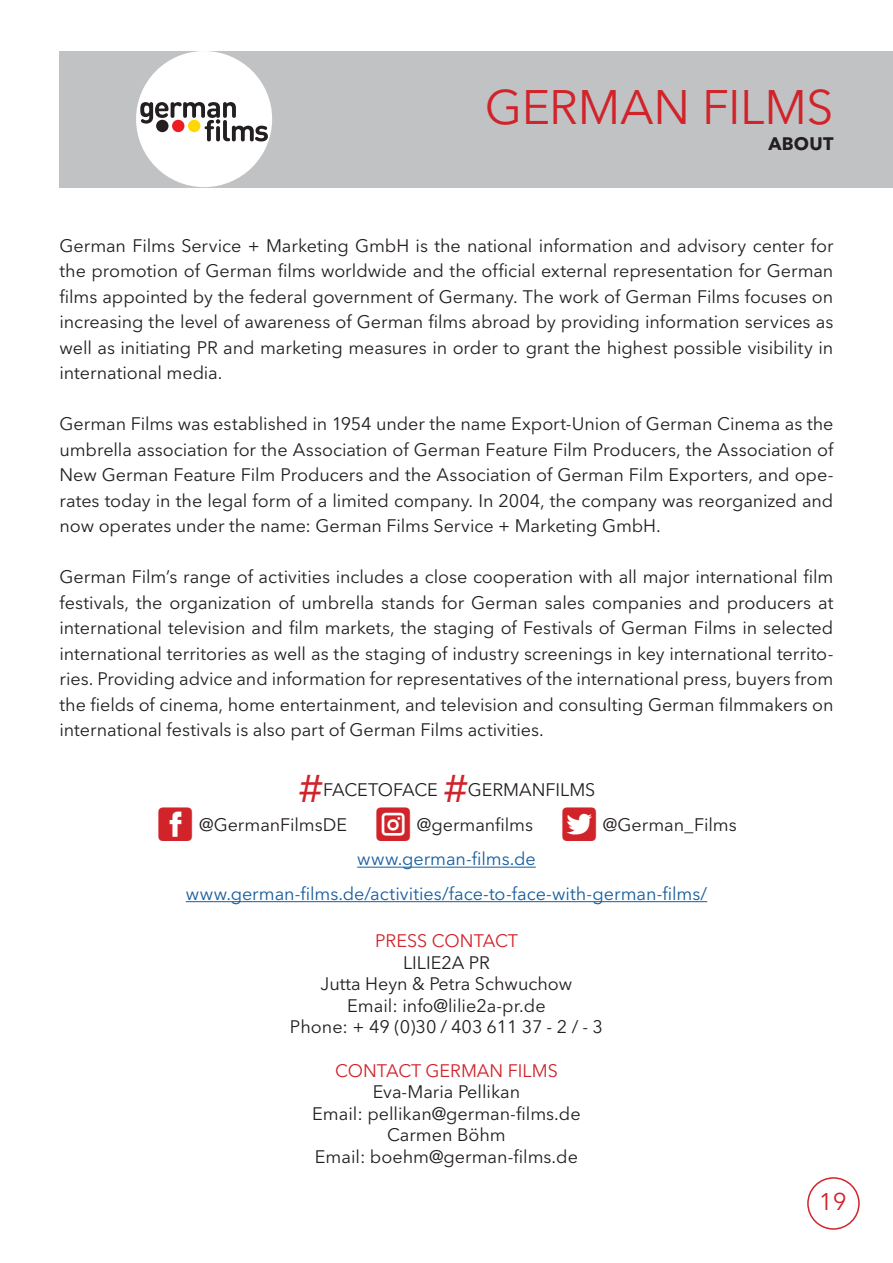
<style>
.page{position:relative;width:893px;height:1263px;background:#fff}
.page>*{position:absolute;margin:0;border:0;box-sizing:border-box;transform-origin:0 0}
.t1{font:48px "Avenir Next LT Pro";color:#d1232a}
.t2{font:24px "Avenir Next LT Pro";color:#d1232a}
.t3{font:18px/25.5px "Avenir Next LT Pro";color:#231f20;text-align:justify}
.t4{font:18px/34.5px "Avenir Next LT Pro";letter-spacing:-.005em;color:#175d9e;text-align:center}
.t5{font:18px "Avenir Next LT Pro";letter-spacing:-.005em;color:#d1232a}
.t6{font:18px "Avenir Next LT Pro";letter-spacing:-.03em;color:#231f20}
.t7{font:700 18px "Avenir Next LT Pro";letter-spacing:.015em;color:#231f20}
.s1{color:#d1232a}
</style>
<div class="page">
<div style="left:60px;top:51px;width:833px;height:136px;background:#c1c2c4"></div>
<div style="left:136px;top:51px;width:136px;height:136px;background:#fff;border-radius:50%"></div>
<hr style="left:357px;top:867px;width:179px;height:1px;background:#175d9e">
<hr style="left:186px;top:901px;width:521px;height:1px;background:#175d9e">
<svg style="left:140px;top:102px;width:128px;height:39px"></svg>
<div style="left:156px;top:120px;width:13px;height:12px;background:#231f20;border-radius:50%"></div>
<div style="left:172px;top:120px;width:12px;height:12px;background:#ee1d23;border-radius:50%"></div>
<div style="left:188px;top:120px;width:12px;height:12px;background:#ffd801;border-radius:50%"></div>
<div style="left:807px;top:1177px;width:53px;height:53px;border:2px solid #d1232a;border-radius:50%"></div>
<h1 class="t1" style="left:485px;top:79px;width:350px">GERMAN FILMS</h1>
<p class="t7" style="left:768px;top:133px;width:67px">ABOUT</p>
<p class="t3" style="left:60px;top:233px;width:775px">German Films Service + Marketing GmbH is the national information and advisory center for the promotion of German films worldwide and the official external representation for German films appointed by the federal government of Germany. The work of German Films focuses on increasing the level of awareness of German films abroad by providing information services as well as initiating PR and marketing measures in order to grant the highest possible visibility in international media.</p>
<p class="t3" style="left:60px;top:411px;width:775px">German Films was established in 1954 under the name Export-Union of German Cinema as the umbrella association for the Association of German Feature Film Producers, the Association of New German Feature Film Producers and the Association of German Film Exporters, and ope&shy;rates today in the legal form of a limited company. In 2004, the company was reorganized and now operates under the name: German Films Service + Marketing GmbH.</p>
<p class="t3" style="left:60px;top:564px;width:775px">German Film’s range of activities includes a close cooperation with all major international film festivals, the organization of umbrella stands for German sales companies and producers at international television and film markets, the staging of Festivals of German Films in selected international territories as well as the staging of industry screenings in key international territo&shy;ries. Providing advice and information for representatives of the international press, buyers from the fields of cinema, home entertainment, and television and consulting German filmmakers on international festivals is also part of German Films activities.</p>
<p class="t6" style="left:323px;top:779px;width:116px">FACETOFACE</p>
<p class="t3" style="left:468px;top:777px;width:129px">GERMANFILMS</p>
<p class="t3" style="left:199px;top:812px;width:150px">@GermanFilmsDE</p>
<p class="t3" style="left:417px;top:812px;width:118px">@germanfilms</p>
<p class="t3" style="left:560px;top:812px;width:178px"><span class="s1">▼</span> @German_Films</p>
<p class="t4" style="left:186px;top:842px;width:523px">www.german-films.de www.german-films.de/activities/face-to-face-with-german-films/</p>
<p class="t5" style="left:375px;top:930px;width:145px">PRESS CONTACT</p>
<p class="t3" style="left:290px;top:951px;width:315px;line-height:21.6px;text-align:center">LILIE2A PR<br>Jutta Heyn &amp; Petra Schwuchow<br>Email: info@lilie2a-pr.de<br>Phone: + 49 (0)30 / 403 611 37 - 2 / - 3</p>
<p class="t5" style="left:335px;top:1059px;width:224px">CONTACT GERMAN FILMS</p>
<p class="t3" style="left:312px;top:1081px;width:270px;line-height:21.6px;text-align:center">Eva-Maria Pellikan<br>Email: pellikan@german-films.de<br>Carmen Böhm<br>Email: boehm@german-films.de</p>
<h2 class="t2" style="left:819px;top:1187px;width:29px">19</h2>
</div>
